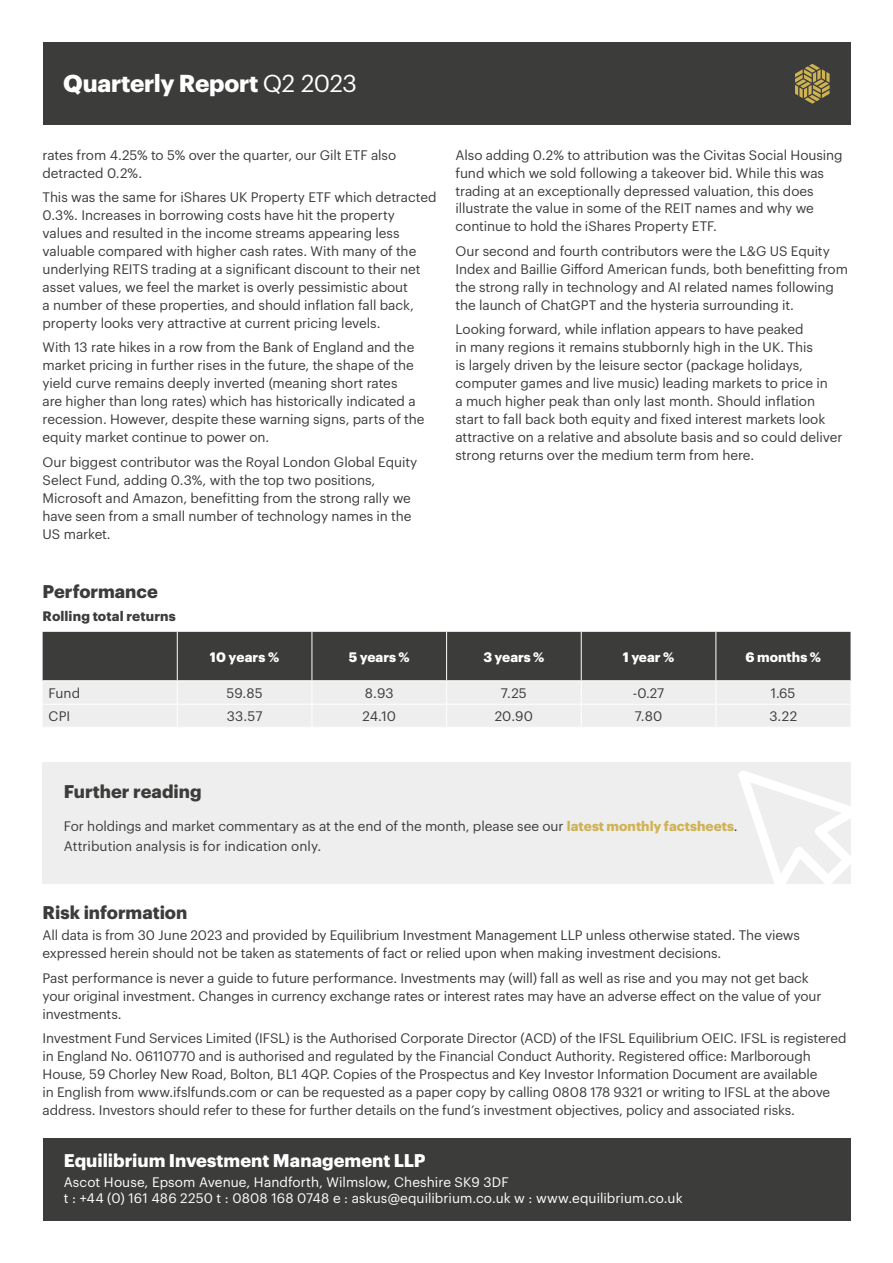
<style>
.page{position:relative;width:893px;height:1263px;background:#fff}
.page>*{position:absolute;margin:0;border:0;box-sizing:border-box;transform-origin:0 0}
.t1{font:700 24px "Graphik";letter-spacing:-.01em;color:#fff}
.t2{font:700 18px "Graphik";color:#3c3c3b}
.t3{font:700 18px "Graphik";color:#fff}
.t4{font:13.5px/18px "Graphik";letter-spacing:-.005em;color:#3c3c3b}
.t5{font:13.5px/15.8px "Graphik";letter-spacing:.005em;color:#fff}
.t6{font:700 13.5px "Graphik";letter-spacing:.005em;color:#fff}
.t7{font:700 13.5px "Graphik";letter-spacing:.01em;color:#3c3c3b}
.s1{font-weight:400}
.s2{font-weight:700;color:#cfb353}
</style>
<div class="page">
<div style="left:43px;top:43px;width:807px;height:82px;background:#3c3c3b"></div>
<svg style="left:795px;top:64px;width:35px;height:40px"></svg>
<div style="left:43px;top:1138px;width:807px;height:82px;background:#3c3c3b"></div>
<div style="left:43px;top:762px;width:807px;height:121px;background:#eee"></div>
<svg style="left:738px;top:770px;width:113px;height:114px"></svg>
<svg style="left:43px;top:632px;width:807px;height:95px;background:#949494"></svg>
<h1 class="t1" style="left:63px;top:65px;width:296px">Quarterly Report <span class="s1">Q2 2023</span></h1>
<p class="t4" style="left:43px;top:145px;width:355px">rates from 4.25% to 5% over the quarter, our Gilt ETF also detracted 0.2%.</p>
<p class="t4" style="left:43px;top:187px;width:396px">This was the same for iShares UK Property ETF which detracted 0.3%. Increases in borrowing costs have hit the property values and resulted in the income streams appearing less valuable compared with higher cash rates. With many of the underlying REITS trading at a significant discount to their net asset values, we feel the market is overly pessimistic about<br>a number of these properties, and should inflation fall back, property looks very attractive at current pricing levels.</p>
<p class="t4" style="left:43px;top:337px;width:384px">With 13 rate hikes in a row from the Bank of England and the market pricing in further rises in the future, the shape of the yield curve remains deeply inverted (meaning short rates<br>are higher than long rates) which has historically indicated a recession. However, despite these warning signs, parts of the equity market continue to power on.</p>
<p class="t4" style="left:43px;top:452px;width:376px">Our biggest contributor was the Royal London Global Equity Select Fund, adding 0.3%, with the top two positions, Microsoft and Amazon, benefitting from the strong rally we have seen from a small number of technology names in the US market.</p>
<h2 class="t2" style="left:43px;top:577px;width:117px">Performance</h2>
<p class="t7" style="left:43px;top:605px;width:135px">Rolling total returns</p>
<p class="t4" style="left:455px;top:144px;width:389px">Also adding 0.2% to attribution was the Civitas Social Housing fund which we sold following a takeover bid. While this was trading at an exceptionally depressed valuation, this does illustrate the value in some of the REIT names and why we continue to hold the iShares Property ETF.</p>
<p class="t4" style="left:455px;top:241px;width:394px">Our second and fourth contributors were the L&amp;G US Equity Index and Baillie Gifford American funds, both benefitting from the strong rally in technology and AI related names following the launch of ChatGPT and the hysteria surrounding it.</p>
<p class="t4" style="left:455px;top:319px;width:389px">Looking forward, while inflation appears to have peaked<br>in many regions it remains stubbornly high in the UK. This<br>is largely driven by the leisure sector (package holidays, computer games and live music) leading markets to price in<br>a much higher peak than only last month. Should inflation start to fall back both equity and fixed interest markets look attractive on a relative and absolute basis and so could deliver strong returns over the medium term from here.</p>
<p class="t6" style="left:210px;top:646px;width:71px">10 years %</p>
<p class="t6" style="left:349px;top:646px;width:62px">5 years %</p>
<p class="t6" style="left:483px;top:646px;width:63px">3 years %</p>
<p class="t6" style="left:623px;top:646px;width:53px">1 year %</p>
<p class="t6" style="left:746px;top:646px;width:77px">6 months %</p>
<p class="t4" style="left:49px;top:683px;width:33px">Fund</p>
<p class="t4" style="left:226px;top:683px;width:38px">59.85</p>
<p class="t4" style="left:365px;top:683px;width:30px">8.93</p>
<p class="t4" style="left:501px;top:683px;width:27px">7.25</p>
<p class="t4" style="left:633px;top:683px;width:33px">-0.27</p>
<p class="t4" style="left:771px;top:683px;width:26px">1.65</p>
<p class="t4" style="left:49px;top:706px;width:23px">CPI</p>
<p class="t4" style="left:227px;top:706px;width:37px">33.57</p>
<p class="t4" style="left:362px;top:706px;width:35px">24.10</p>
<p class="t4" style="left:495px;top:706px;width:40px">20.90</p>
<p class="t4" style="left:635px;top:706px;width:29px">7.80</p>
<p class="t4" style="left:769px;top:706px;width:29px">3.22</p>
<h2 class="t2" style="left:64px;top:778px;width:139px">Further reading</h2>
<p class="t4" style="left:64px;top:815px;width:675px;line-height:19.8px">For holdings and market commentary as at the end of the month, please see our <span class="s2">latest monthly factsheets</span>.<br>Attribution analysis is for indication only.</p>
<h2 class="t2" style="left:43px;top:898px;width:146px">Risk information</h2>
<p class="t4" style="left:43px;top:925px;width:759px">All data is from 30 June 2023 and provided by Equilibrium Investment Management LLP unless otherwise stated. The views expressed herein should not be taken as statements of fact or relied upon when making investment decisions.</p>
<p class="t4" style="left:43px;top:968px;width:780px">Past performance is never a guide to future performance. Investments may (will) fall as well as rise and you may not get back your original investment. Changes in currency exchange rates or interest rates may have an adverse effect on the value of your investments.</p>
<p class="t4" style="left:43px;top:1028px;width:805px">Investment Fund Services Limited (IFSL) is the Authorised Corporate Director (ACD) of the IFSL Equilibrium OEIC. IFSL is registered in England No. 06110770 and is authorised and regulated by the Financial Conduct Authority. Registered office: Marlborough House, 59 Chorley New Road, Bolton, BL1 4QP. Copies of the Prospectus and Key Investor Information Document are available<br>in English from www.ifslfunds.com or can be requested as a paper copy by calling 0808 178 9321 or writing to IFSL at the above address. Investors should refer to these for further details on the fund’s investment objectives, policy and associated risks.</p>
<h2 class="t3" style="left:64px;top:1147px;width:363px">Equilibrium Investment Management LLP</h2>
<p class="t5" style="left:64px;top:1173px;width:620px">Ascot House, Epsom Avenue, Handforth, Wilmslow, Cheshire SK9 3DF<br>t : +44 (0) 161 486 2250 t : 0808 168 0748 e : askus@equilibrium.co.uk w : www.equilibrium.co.uk</p>
</div>
